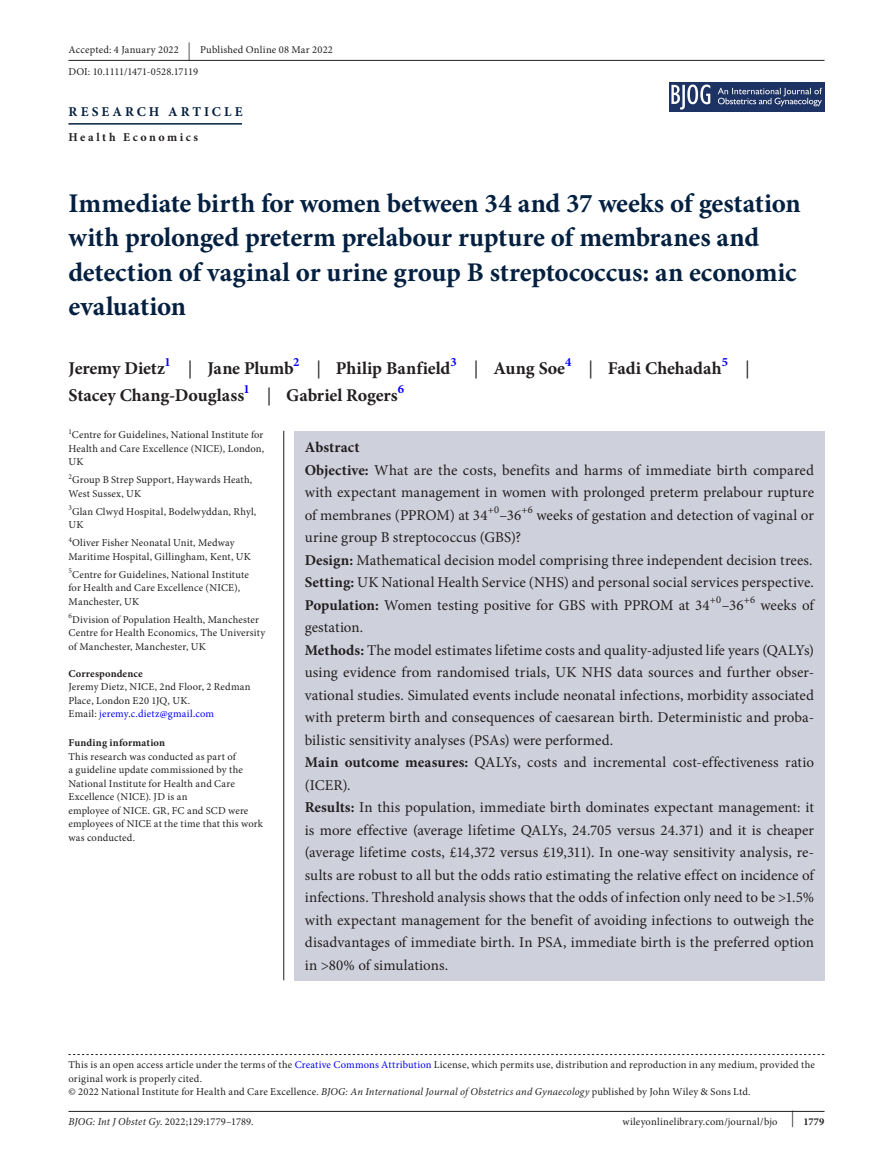
<style>
.page{position:relative;width:893px;height:1174px;background:#fff}
.page>*{position:absolute;margin:0;border:0;box-sizing:border-box;transform-origin:0 0}
.t1{font:700 27px/34.5px "Minion Pro";letter-spacing:-.005em;color:#042041}
.t2{font:700 18px "Minion Pro";letter-spacing:-.005em;color:#231f20}
.t3{font:18px "Minion Pro";color:#231f20}
.t4{font:15px/22.5px "Minion Pro";color:#231f20}
.t5{font:700 13.5px "Minion Pro";letter-spacing:.23em;color:#042041}
.t6{font:700 12.6px "Minion Pro";color:#00f}
.t7{font:700 12px "Minion Pro";letter-spacing:.215em;color:#231f20}
.t8{font:10.5px/13.5px "Minion Pro";letter-spacing:.015em;color:#231f20}
.t9{font:700 10.5px "Minion Pro";letter-spacing:.01em;color:#231f20}
.t10{font:7.35px "Minion Pro";color:#231f20}
.s1{font-size:18px}
.s2{font-weight:400}
.s3{color:#00f}
.s4{font-weight:700}
.s5{font-style:italic}
</style>
<div class="page">
<hr style="left:68px;top:1111px;width:756px;height:1px;background:#231f20">
<img style="left:670px;top:82px;width:154px;height:30px">
<hr style="left:68px;top:123px;width:174px;height:2px;background:#042041">
<hr style="left:68px;top:60px;width:756px;height:1px;background:#231f20">
<svg style="left:68px;top:1054px;width:756px;height:1px"></svg>
<div style="left:294px;top:431px;width:530px;height:549px;background:#ced0db"></div>
<hr style="left:283px;top:431px;width:1px;height:549px;background:#231f20">
<p class="t8" style="left:68px;top:39px;width:266px;line-height:21.9px">Accepted: 4 January 2022 <span class="s1">|</span> Published Online 08 Mar 2022<br>DOI: 10.1111/1471-0528.17119</p>
<p class="t5" style="left:69px;top:102px;width:175px">RESEARCH ARTICLE</p>
<p class="t7" style="left:68px;top:129px;width:131px">Health Economics</p>
<h1 class="t1" style="left:68px;top:185px;width:734px">Immediate birth for women between 34 and 37 weeks of gestation with prolonged preterm prelabour rupture of membranes and detection of vaginal or urine group B streptococcus: an economic evaluation</h1>
<p class="t6" style="left:165px;top:353px;width:8px">1</p>
<p class="t2" style="left:188px;top:355px;width:107px"><span class="s2">|</span> Jane Plumb</p>
<p class="t6" style="left:293px;top:353px;width:8px">2</p>
<p class="t2" style="left:316px;top:355px;width:135px"><span class="s2">|</span> Philip Banfield</p>
<p class="t6" style="left:451px;top:353px;width:8px">3</p>
<p class="t2" style="left:474px;top:355px;width:93px"><span class="s2">|</span> Aung Soe</p>
<p class="t6" style="left:565px;top:353px;width:8px">4</p>
<p class="t2" style="left:588px;top:355px;width:135px"><span class="s2">|</span> Fadi Chehadah</p>
<p class="t6" style="left:722px;top:353px;width:8px">5</p>
<p class="t3" style="left:745px;top:356px;width:6px">|</p>
<p class="t2" style="left:68px;top:382px;width:177px">Stacey Chang-Douglass</p>
<p class="t6" style="left:243px;top:380px;width:8px">1</p>
<p class="t2" style="left:267px;top:382px;width:132px"><span class="s2">|</span> Gabriel Rogers</p>
<p class="t6" style="left:398px;top:380px;width:8px">6</p>
<p class="t2" style="left:68px;top:355px;width:98px">Jeremy Dietz</p>
<p class="t10" style="left:68px;top:426px;width:5px">1</p>
<p class="t8" style="left:68px;top:428px;width:197px;text-align:justify;text-indent:3px">Centre for Guidelines, National Institute for Health and Care Excellence (NICE), London, UK</p>
<p class="t10" style="left:68px;top:471px;width:5px">2</p>
<p class="t8" style="left:68px;top:473px;width:185px;text-indent:4px">Group B Strep Support, Haywards Heath,<br>West Sussex, UK</p>
<p class="t10" style="left:68px;top:503px;width:5px">3</p>
<p class="t8" style="left:68px;top:505px;width:189px;text-indent:4px">Glan Clwyd Hospital, Bodelwyddan, Rhyl,<br>UK</p>
<p class="t10" style="left:68px;top:534px;width:5px">4</p>
<p class="t8" style="left:68px;top:536px;width:184px;text-indent:4px">Oliver Fisher Neonatal Unit, Medway<br>Maritime Hospital, Gillingham, Kent, UK</p>
<p class="t10" style="left:68px;top:566px;width:5px">5</p>
<p class="t8" style="left:68px;top:568px;width:182px;text-indent:4px">Centre for Guidelines, National Institute for Health and Care Excellence (NICE),<br>Manchester, UK</p>
<p class="t10" style="left:68px;top:611px;width:5px">6</p>
<p class="t8" style="left:68px;top:613px;width:198px;text-indent:4px">Division of Population Health, Manchester<br>Centre for Health Economics, The University of Manchester, Manchester, UK</p>
<p class="t9" style="left:68px;top:666px;width:76px">Correspondence</p>
<p class="t8" style="left:68px;top:680px;width:184px">Jeremy Dietz, NICE, 2nd Floor, 2 Redman<br>Place, London E20 1JQ, UK.<br>Email: <span class="s3">jeremy.c.dietz@gmail.com</span></p>
<p class="t9" style="left:68px;top:735px;width:98px">Funding information</p>
<p class="t8" style="left:68px;top:749px;width:196px">This research was conducted as part of<br>a guideline update commissioned by the National Institute for Health and Care Excellence (NICE). JD is an<br>employee of NICE. GR, FC and SCD were employees of NICE at the time that this work was conducted.</p>
<p class="t4" style="left:305px;top:436px;width:511px"><span class="s4">Abstract<br>Objective:</span> What are the costs, benefits and harms of immediate birth compared with expectant management in women with prolonged preterm prelabour rupture of membranes (PPROM) at 34</p>
<p class="t8" style="left:522px;top:503px;width:13px">+6</p>
<p class="t4" style="left:536px;top:504px;width:279px">weeks of gestation and detection of vaginal or</p>
<p class="t4" style="left:305px;top:526px;width:511px">urine group B streptococcus (GBS)?<br><span class="s4">Design:</span> Mathematical decision model comprising three independent decision trees.<br><span class="s4">Setting:</span> UK National Health Service (NHS) and personal social services perspective.<br><span class="s4">Population:</span> Women testing positive for GBS with PPROM at 34</p>
<p class="t8" style="left:488px;top:503px;width:13px">+0</p>
<p class="t4" style="left:500px;top:504px;width:23px">–36</p>
<p class="t8" style="left:744px;top:593px;width:13px">+6</p>
<p class="t4" style="left:760px;top:594px;width:57px">weeks of</p>
<p class="t4" style="left:305px;top:616px;width:512px">gestation.<br><span class="s4">Methods:</span> The model estimates lifetime costs and quality-adjusted life years (QALYs) using evidence from randomised trials, UK NHS data sources and further obser&shy;vational studies. Simulated events include neonatal infections, morbidity associated with preterm birth and consequences of caesarean birth. Deterministic and proba&shy;bilistic sensitivity analyses (PSAs) were performed.<br><span class="s4">Main outcome measures:</span> QALYs, costs and incremental cost-effectiveness ratio (ICER).<br><span class="s4">Results:</span> In this population, immediate birth dominates expectant management: it is more effective (average lifetime QALYs, 24.705 versus 24.371) and it is cheaper (average lifetime costs, £14,372 versus £19,311). In one-way sensitivity analysis, re&shy;sults are robust to all but the odds ratio estimating the relative effect on incidence of infections. Threshold analysis shows that the odds of infection only need to be &gt;1.5% with expectant management for the benefit of avoiding infections to outweigh the disadvantages of immediate birth. In PSA, immediate birth is the preferred option in &gt;80% of simulations.</p>
<p class="t8" style="left:710px;top:593px;width:13px">+0</p>
<p class="t4" style="left:722px;top:594px;width:23px">–36</p>
<p class="t8" style="left:68px;top:1058px;width:748px">This is an open access article under the terms of the <span class="s3">Creative Commons Attribution</span> License, which permits use, distribution and reproduction in any medium, provided the original work is properly cited.<br>© 2022 National Institute for Health and Care Excellence. <span class="s5">BJOG: An International Journal of Obstetrics and Gynaecology</span> published by John Wiley &amp; Sons Ltd.</p>
<p class="t8" style="left:68px;top:1115px;width:186px"><span class="s5">BJOG: Int J Obstet Gy</span>. 2022;129:1779–1789.</p>
<p class="t8" style="left:622px;top:1115px;width:204px">wileyonlinelibrary.com/journal/bjo <sup>|</sup> <span class="s4">1779</span></p>
</div>
